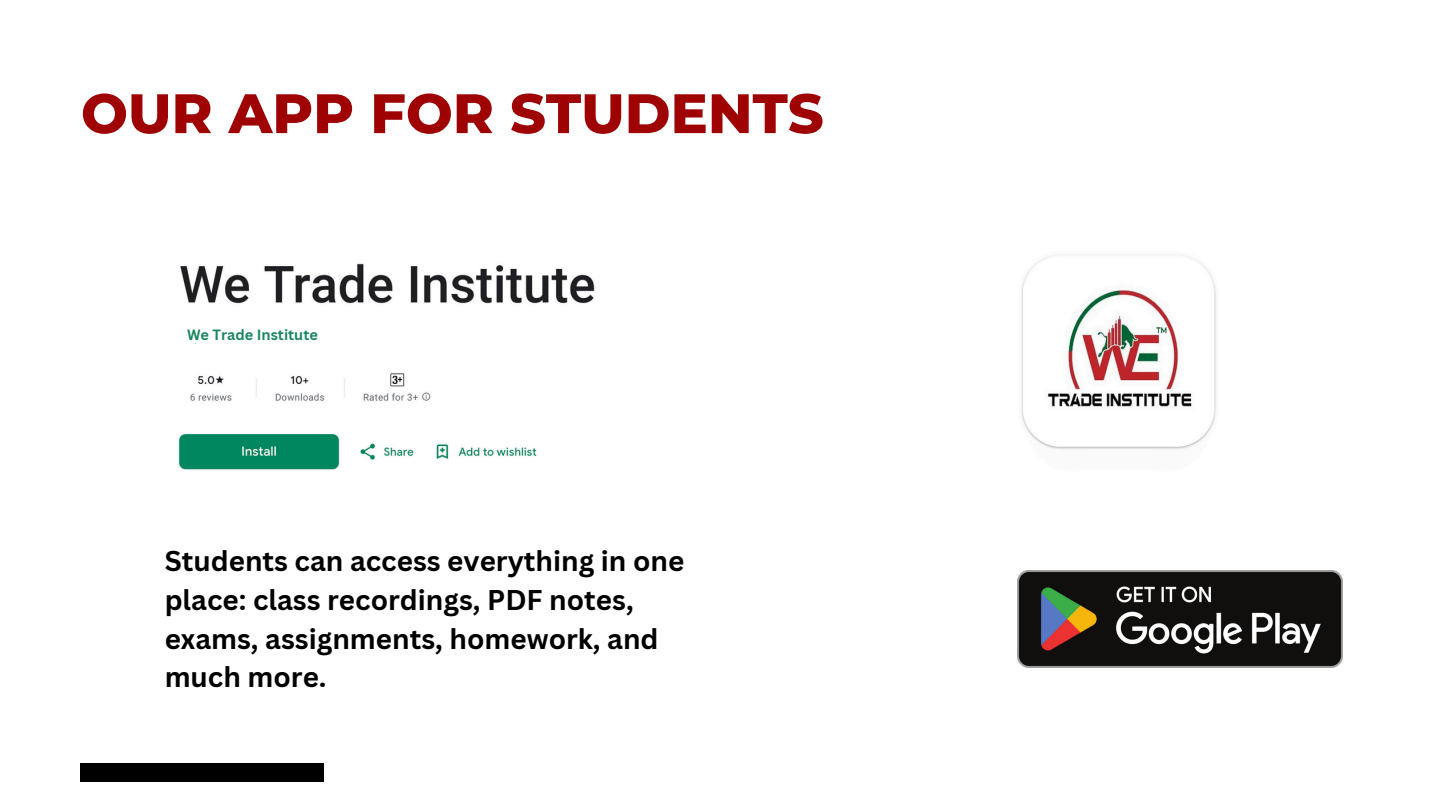
<style>
.page{position:relative;width:1440px;height:810px;background:#fff}
.page>*{position:absolute;margin:0;border:0;box-sizing:border-box;transform-origin:0 0}
.t1{font:800 55.5px "Montserrat";color:#9f0202}
.t2{font:700 27.9px/38.6px "Canva Sans";color:#000}
.t3{font:700 14.5px "Canva Sans";color:#1a8760}
</style>
<div class="page">
<div style="left:80px;top:764px;width:243px;height:18px;background:#000"></div>
<img style="left:178px;top:254px;width:1038px;height:216px">
<img style="left:1017px;top:570px;width:326px;height:97px">
<svg style="left:178px;top:329px;width:72px;height:30px"></svg>
<h1 class="t1" style="left:81px;top:79px;width:744px">OUR APP FOR STUDENTS</h1>
<p class="t3" style="left:187px;top:325px;width:132px">We Trade Institute</p>
<p class="t2" style="left:165px;top:541px;width:521px">Students can access everything in one place: class recordings, PDF notes, exams, assignments, homework, and much more.</p>
</div>
